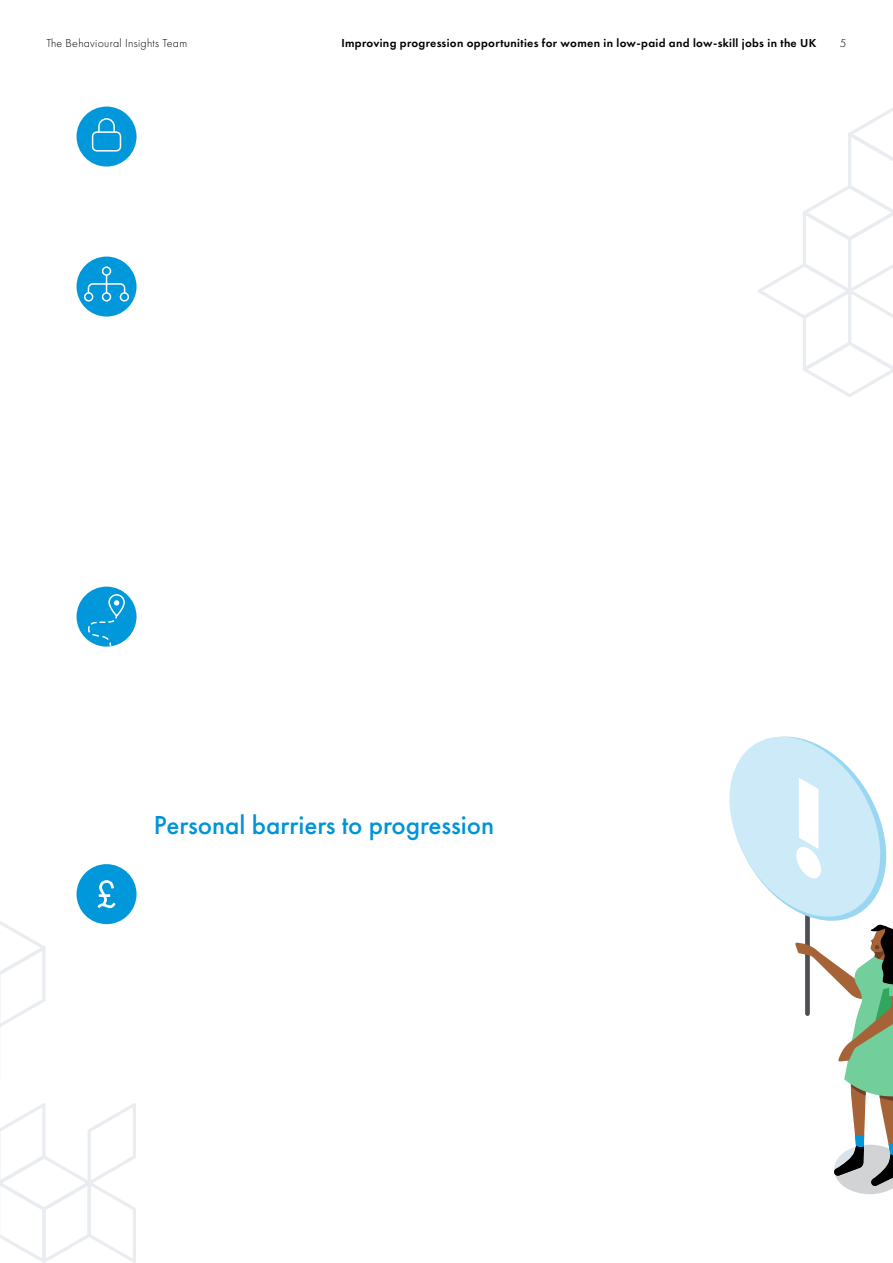
<style>
.page{position:relative;width:893px;height:1263px;background:#fff}
.page>*{position:absolute;margin:0;border:0;box-sizing:border-box;transform-origin:0 0}
.t1{font:500 27px "Futura PT";color:#0094d6}
.t2{font:600 12px "Futura PT";letter-spacing:.025em;color:#000}
.t3{font:300 12px "Futura PT";letter-spacing:.025em;color:#000}
</style>
<div class="page">
<svg style="left:758px;top:108px;width:135px;height:289px"></svg>
<svg style="left:0;top:920px;width:136px;height:343px"></svg>
<div style="left:77px;top:107px;width:60px;height:60px;background:#0098db;border-radius:50%"></div>
<div style="left:77px;top:257px;width:60px;height:60px;background:#0098db;border-radius:50%"></div>
<svg style="left:98px;top:118px;width:17px;height:13px"></svg>
<div style="left:92px;top:131px;width:29px;height:21px;border:2px solid #fff;border-radius:4px"></div>
<div style="left:102px;top:266px;width:9px;height:10px;border:2px solid #fff;border-radius:50%"></div>
<svg style="left:87px;top:275px;width:39px;height:23px"></svg>
<div style="left:85px;top:293px;width:8px;height:8px;background:#0094d6;border-radius:50%"></div>
<div style="left:84px;top:292px;width:9px;height:10px;border:2px solid #fff;border-radius:50%"></div>
<div style="left:120px;top:293px;width:8px;height:8px;background:#0094d6;border-radius:50%"></div>
<div style="left:120px;top:292px;width:9px;height:10px;border:2px solid #fff;border-radius:50%"></div>
<div style="left:103px;top:293px;width:7px;height:8px;background:#0094d6;border-radius:50%"></div>
<div style="left:102px;top:292px;width:9px;height:10px;border:2px solid #fff;border-radius:50%"></div>
<div style="left:77px;top:587px;width:60px;height:60px;background:#0098db;border-radius:50%"></div>
<div style="left:108px;top:594px;width:17px;height:23px;border:2px solid #fff;border-radius:8px"></div>
<svg style="left:87px;top:614px;width:31px;height:33px"></svg>
<svg style="left:114px;top:600px;width:5px;height:5px"></svg>
<div style="left:77px;top:864px;width:60px;height:60px;background:#0098db;border-radius:50%"></div>
<svg style="left:98px;top:880px;width:17px;height:28px"></svg>
<svg style="left:729px;top:736px;width:164px;height:458px"></svg>
<p class="t3" style="left:47px;top:36px;width:142px">The Behavioural Insights Team</p>
<p class="t2" style="left:341px;top:35px;width:476px">Improving progression opportunities for women in low-paid and low-skill jobs in the UK</p>
<p class="t3" style="left:840px;top:36px;width:8px">5</p>
<h1 class="t1" style="left:154px;top:809px;width:342px">Personal barriers to progression</h1>
</div>
